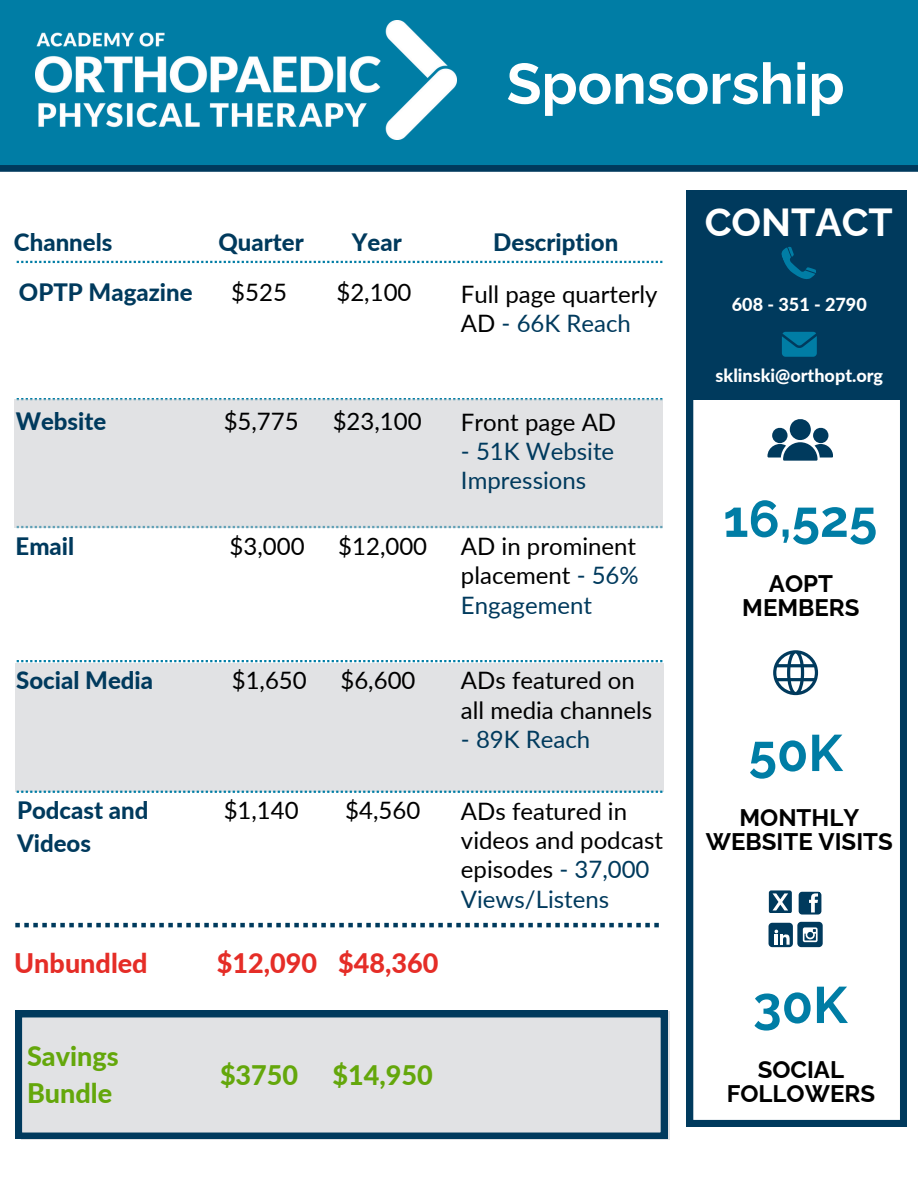
<style>
.page{position:relative;width:918px;height:1188px;background:#fff}
.page>*{position:absolute;margin:0;border:0;box-sizing:border-box;transform-origin:0 0}
.t1{font:700 57px "Raleway";color:#fff}
.t2{font:700 51.3px "Raleway";color:#007da5}
.t3{font:700 39.15px "Raleway";color:#fff}
.t4{font:800 27px/37.2px "Lato";color:#64a70b}
.t5{font:800 27px "Lato";color:#e52d27}
.t6{font:24px/29.2px "Lato";color:#000}
.t7{font:800 24px/32.7px "Lato";color:#003a5d}
.t8{font:700 24px/23.7px "Raleway";color:#000;text-align:center}
.t9{font:24px/29.2px "Lato";color:#003a5d}
.t10{font:800 18px "Lato";color:#fff}
.s1{color:#003a5d}
</style>
<div class="page">
<div style="left:15px;top:663px;width:649px;height:129px;background:#e1e2e4"></div>
<svg style="left:17px;top:791px;width:645px;height:2px"></svg>
<svg style="left:17px;top:261px;width:645px;height:2px"></svg>
<svg style="left:17px;top:398px;width:645px;height:1px"></svg>
<svg style="left:17px;top:660px;width:645px;height:2px"></svg>
<svg style="left:687px;top:190px;width:220px;height:937px"></svg>
<svg style="left:773px;top:650px;width:45px;height:45px"></svg>
<div style="left:799px;top:892px;width:22px;height:22px;background:#003a5d;border-radius:3px"></div>
<div style="left:803px;top:892px;width:17px;height:22px;background:#003a5d"></div>
<svg style="left:769px;top:890px;width:22px;height:23px"></svg>
<svg style="left:809px;top:893px;width:9px;height:19px"></svg>
<div style="left:797px;top:922px;width:26px;height:25px;background:#003a5d;border-radius:4px"></div>
<svg style="left:803px;top:927px;width:15px;height:15px"></svg>
<div style="left:769px;top:923px;width:24px;height:24px;background:#003a5d;border-radius:4px"></div>
<svg style="left:775px;top:930px;width:15px;height:15px"></svg>
<div style="left:0;top:0;width:918px;height:168px;background:#007da5"></div>
<img style="left:36px;top:20px;width:421px;height:119px">
<div style="left:690px;top:190px;width:217px;height:209px;background:#003a5d"></div>
<svg style="left:782px;top:332px;width:35px;height:25px"></svg>
<svg style="left:781px;top:247px;width:35px;height:32px"></svg>
<div style="left:0;top:165px;width:918px;height:7px;background:#003a5d"></div>
<svg style="left:767px;top:416px;width:66px;height:45px"></svg>
<svg style="left:15px;top:923px;width:644px;height:4px"></svg>
<svg style="left:15px;top:1011px;width:652px;height:128px;background:#c6ced4"></svg>
<div style="left:14px;top:399px;width:649px;height:129px;background:#e1e2e4"></div>
<h4 class="t1" style="left:507px;top:50px;width:340px">Sponsorship</h4>
<h6 class="t7" style="left:14px;top:226px;width:100px">Channels</h6>
<h6 class="t7" style="left:219px;top:226px;width:87px">Quarter</h6>
<p class="t7" style="left:352px;top:226px;width:51px">Year</p>
<p class="t7" style="left:493px;top:226px;width:127px">Description</p>
<p class="t7" style="left:19px;top:276px;width:175px">OPTP Magazine</p>
<h6 class="t6" style="left:231px;top:277px;width:57px">$525</h6>
<p class="t6" style="left:336px;top:277px;width:77px">$2,100</p>
<h4 class="t6" style="left:461px;top:279px;width:198px">Full page quarterly<br>AD <span class="s1">- 66K Reach</span></h4>
<h6 class="t7" style="left:16px;top:404px;width:92px">Website</h6>
<p class="t6" style="left:224px;top:406px;width:77px">$5,775</p>
<p class="t6" style="left:333px;top:406px;width:90px">$23,100</p>
<p class="t6" style="left:461px;top:407px;width:157px">Front page AD</p>
<p class="t9" style="left:461px;top:436px;width:155px">- 51K Website<br>Impressions</p>
<p class="t7" style="left:16px;top:529px;width:60px">Email</p>
<p class="t6" style="left:230px;top:531px;width:77px">$3,000</p>
<p class="t6" style="left:338px;top:531px;width:90px">$12,000</p>
<p class="t6" style="left:461px;top:531px;width:179px;text-align:justify">AD in prominent placement <span class="s1">- 56% Engagement</span></p>
<p class="t7" style="left:16px;top:663px;width:138px">Social Media</p>
<p class="t6" style="left:232px;top:665px;width:77px">$1,650</p>
<h6 class="t6" style="left:340px;top:665px;width:77px">$6,600</h6>
<h4 class="t6" style="left:461px;top:665px;width:193px">ADs featured on all media channels</h4>
<h4 class="t9" style="left:461px;top:724px;width:131px">- 89K Reach</h4>
<p class="t7" style="left:17px;top:794px;width:133px">Podcast and<br>Videos</p>
<h6 class="t6" style="left:224px;top:795px;width:77px">$1,140</h6>
<p class="t6" style="left:345px;top:795px;width:77px">$4,560</p>
<h4 class="t6" style="left:461px;top:796px;width:204px">ADs featured in videos and podcast episodes <span class="s1">- 37,000<br>Views/Listens</span></h4>
<p class="t5" style="left:14px;top:946px;width:135px">Unbundled</p>
<h5 class="t5" style="left:217px;top:946px;width:102px">$12,090</h5>
<h1 class="t5" style="left:338px;top:946px;width:102px">$48,360</h1>
<p class="t4" style="left:27px;top:1037px;width:93px">Savings<br>Bundle</p>
<p class="t4" style="left:220px;top:1056px;width:80px">$3750</p>
<p class="t4" style="left:333px;top:1056px;width:102px">$14,950</p>
<h4 class="t3" style="left:705px;top:199px;width:190px">CONTACT</h4>
<h4 class="t10" style="left:732px;top:293px;width:136px">608 - 351 - 2790</h4>
<h3 class="t10" style="left:716px;top:364px;width:169px">sklinski@orthopt.org</h3>
<p class="t2" style="left:723px;top:489px;width:156px">16,525</p>
<p class="t8" style="left:742px;top:572px;width:119px">AOPT<br>MEMBERS</p>
<h6 class="t2" style="left:749px;top:723px;width:96px">50K</h6>
<h1 class="t8" style="left:706px;top:806px;width:188px">MONTHLY<br>WEBSITE VISITS</h1>
<h6 class="t2" style="left:753px;top:975px;width:96px">30K</h6>
<h6 class="t8" style="left:727px;top:1058px;width:150px">SOCIAL<br>FOLLOWERS</h6>
</div>
